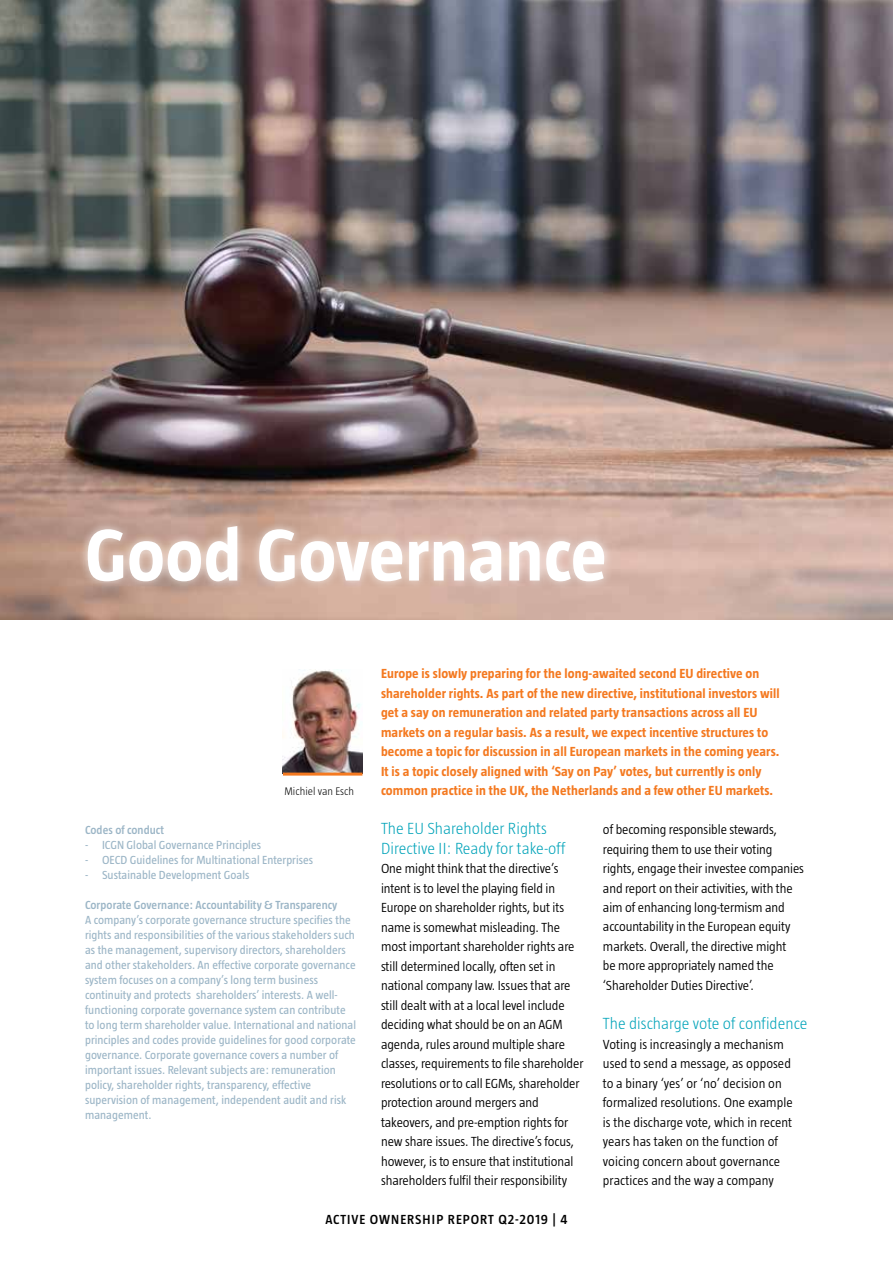
<style>
.page{position:relative;width:893px;height:1263px;background:#fff}
.page>*{position:absolute;margin:0;border:0;box-sizing:border-box;transform-origin:0 0}
.t1{font:700 75px "Taz";letter-spacing:.005em;color:#fff}
.t2{font:300 16.5px/19.5px "Taz";letter-spacing:.005em;color:#00a3b9}
.t3{font:300 13.5px/19.5px "Taz";letter-spacing:-.005em;color:#000}
.t4{font:700 13.5px/19.5px "Taz";letter-spacing:.01em;color:#f47920}
.t5{font:600 13.5px "Taz";letter-spacing:.07em;color:#000}
.t6{font:12px/15px "Taz";letter-spacing:.005em;color:#9bb5c6}
.t7{font:600 12px "Taz";letter-spacing:.005em;color:#9bb5c6}
.t8{font:300 11.25px "Taz";letter-spacing:.005em;color:#000}
</style>
<div class="page">
<img style="left:0;top:0;width:893px;height:620px">
<div style="left:78px;top:516px;width:536px;height:75px;background:#fff;opacity:.75"></div>
<img style="left:283px;top:669px;width:79px;height:104px">
<hr style="left:283px;top:773px;width:79px;height:3px;background:#f47920">
<h1 class="t1" style="left:85px;top:513px;width:523px">Good Governance</h1>
<p class="t8" style="left:284px;top:785px;width:71px">Michiel van Esch</p>
<p class="t7" style="left:85px;top:823px;width:80px">Codes of conduct</p>
<p class="t6" style="left:85px;top:837px;width:178px">- ICGN Global Governance Principles</p>
<p class="t6" style="left:85px;top:852px;width:230px">- OECD Guidelines for Multinational Enterprises</p>
<p class="t6" style="left:85px;top:867px;width:166px">- Sustainable Development Goals</p>
<p class="t7" style="left:85px;top:898px;width:254px">Corporate Governance: Accountability &amp; Transparency</p>
<p class="t6" style="left:85px;top:912px;width:273px">A company’s corporate governance structure specifies the rights and responsibilities of the various stakeholders such as the management, supervisory directors, shareholders and other stakeholders. An effective corporate governance system focuses on a company’s long term business continuity and protects shareholders’ interests. A well&shy;functioning corporate governance system can contribute to long term shareholder value. International and national principles and codes provide guidelines for good corporate governance. Corporate governance covers a number of important issues. Relevant subjects are: remuneration policy, shareholder rights, transparency, effective supervision of management, independent audit and risk management.</p>
<p class="t4" style="left:381px;top:664px;width:400px">Europe is slowly preparing for the long-awaited second EU directive on shareholder rights. As part of the new directive, institutional investors will get a say on remuneration and related party transactions across all EU markets on a regular basis. As a result, we expect incentive structures to become a topic for discussion in all European markets in the coming years.<br>It is a topic closely aligned with ‘Say on Pay’ votes, but currently is only common practice in the UK, the Netherlands and a few other EU markets.</p>
<p class="t2" style="left:381px;top:818px;width:186px">The EU Shareholder Rights<br>Directive II: Ready for take-off</p>
<p class="t3" style="left:381px;top:859px;width:204px">One might think that the directive’s intent is to level the playing field in Europe on shareholder rights, but its name is somewhat misleading. The most important shareholder rights are still determined locally, often set in national company law. Issues that are still dealt with at a local level include deciding what should be on an AGM agenda, rules around multiple share classes, requirements to file shareholder resolutions or to call EGMs, shareholder protection around mergers and takeovers, and pre-emption rights for new share issues. The directive’s focus, however, is to ensure that institutional shareholders fulfil their responsibility</p>
<p class="t3" style="left:603px;top:819px;width:203px">of becoming responsible stewards, requiring them to use their voting rights, engage their investee companies and report on their activities, with the aim of enhancing long-termism and accountability in the European equity markets. Overall, the directive might<br>be more appropriately named the ‘Shareholder Duties Directive’.</p>
<p class="t2" style="left:603px;top:1013px;width:206px">The discharge vote of confidence</p>
<p class="t3" style="left:603px;top:1034px;width:191px">Voting is increasingly a mechanism used to send a message, as opposed to a binary ‘yes’ or ‘no’ decision on formalized resolutions. One example is the discharge vote, which in recent years has taken on the function of voicing concern about governance practices and the way a company</p>
<p class="t5" style="left:325px;top:1212px;width:244px">ACTIVE OWNERSHIP REPORT Q2-2019 | 4</p>
</div>
